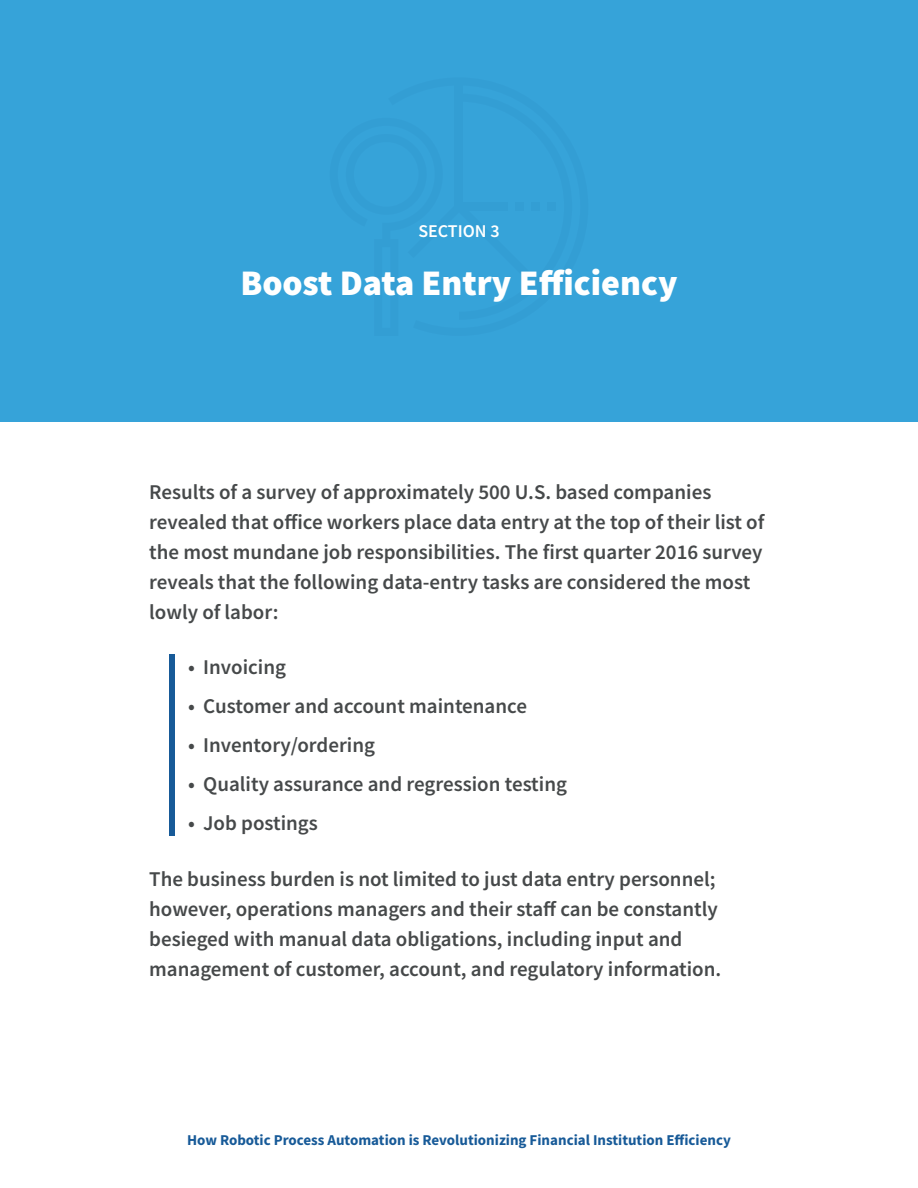
<style>
.page{position:relative;width:918px;height:1188px;background:#fff}
.page>*{position:absolute;margin:0;border:0;box-sizing:border-box;transform-origin:0 0}
.t1{font:900 36px "Source Sans Pro";color:#fff}
.t2{font:600 21px/30px "Source Sans Pro";color:#46494a}
.t3{font:600 18px "Source Sans Pro";color:#fff}
.t4{font:700 15px "Source Sans Pro";color:#175a98}
</style>
<div class="page">
<div style="left:0;top:0;width:918px;height:421px;background:#36a3d9"></div>
<div style="left:455px;top:81px;width:8px;height:126px;background:#339ed4"></div>
<div style="left:516px;top:203px;width:8px;height:8px;background:#339ed4"></div>
<div style="left:532px;top:203px;width:8px;height:8px;background:#339ed4"></div>
<div style="left:548px;top:203px;width:8px;height:8px;background:#339ed4"></div>
<div style="left:170px;top:654px;width:5px;height:182px;background:#175a98"></div>
<p class="t3" style="left:418px;top:219px;width:83px">SECTION 3</p>
<h1 class="t1" style="left:240px;top:258px;width:439px">Boost Data Entry Efficiency</h1>
<p class="t2" style="left:149px;top:476px;width:617px">Results of a survey of approximately 500 U.S. based companies revealed that office workers place data entry at the top of their list of the most mundane job responsibilities. The first quarter 2016 survey reveals that the following data-entry tasks are considered the most lowly of labor:</p>
<p class="t2" style="left:188px;top:652px;width:99px">• Invoicing</p>
<p class="t2" style="left:188px;top:691px;width:340px">• Customer and account maintenance</p>
<p class="t2" style="left:188px;top:730px;width:188px">• Inventory/ordering</p>
<p class="t2" style="left:188px;top:769px;width:380px">• Quality assurance and regression testing</p>
<p class="t2" style="left:188px;top:808px;width:131px">• Job postings</p>
<p class="t2" style="left:149px;top:863px;width:574px">The business burden is not limited to just data entry personnel; however, operations managers and their staff can be constantly besieged with manual data obligations, including input and management of customer, account, and regulatory information.</p>
<p class="t4" style="left:187px;top:1130px;width:545px">How Robotic Process Automation is Revolutionizing Financial Institution Efficiency</p>
</div>
